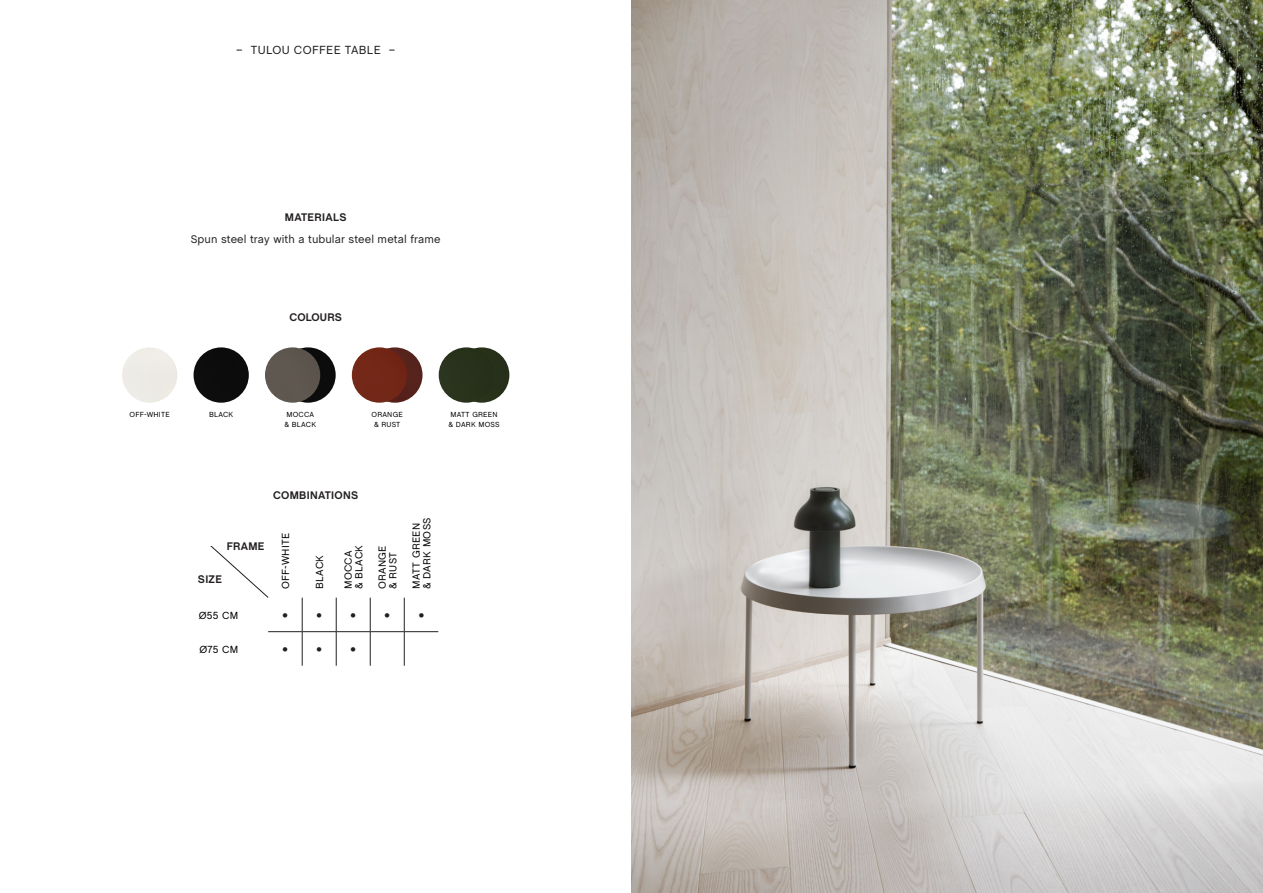
<style>
.page{position:relative;width:1263px;height:893px;background:#fff}
.page>*{position:absolute;margin:0;border:0;box-sizing:border-box;transform-origin:0 0}
.t1{font:700 18px "Chalet";color:#231f20}
._03_Page_Header{font:12px "Chalet";letter-spacing:.03em;color:#231f20}
._05_Body_Centre{font:11.25px "Chalet";letter-spacing:.01em;color:#231f20}
._04_Body_Titel_Centr{font:700 11.25px "Chalet";letter-spacing:.03em;color:#231f20}
._04_Body_Titel_Left{font:700 11.25px "Chalet";letter-spacing:.01em;color:#231f20}
._07_Infotext_Small{font:10.5px "Chalet";letter-spacing:.03em;color:#000}
._07_Infotext_Small-2{font:7.5px "Chalet";letter-spacing:.03em;color:#000}
</style>
<div class="page">
<img style="left:631px;top:0;width:632px;height:893px">
<div style="left:122px;top:347px;width:55px;height:56px;background:#edebe6;border-radius:28px"></div>
<div style="left:194px;top:347px;width:55px;height:56px;background:#0c0c0c;border-radius:28px"></div>
<img style="left:280px;top:347px;width:56px;height:56px;border-radius:28px">
<div style="left:265px;top:347px;width:55px;height:56px;background:#5f5750;border-radius:28px"></div>
<img style="left:367px;top:347px;width:55px;height:56px;border-radius:28px">
<div style="left:352px;top:347px;width:55px;height:56px;background:#732717;border-radius:28px"></div>
<img style="left:454px;top:347px;width:55px;height:56px;border-radius:28px">
<div style="left:439px;top:347px;width:55px;height:56px;background:#29311c;border-radius:28px"></div>
<hr style="left:302px;top:598px;width:1px;height:33px;background:#231f20">
<hr style="left:336px;top:598px;width:1px;height:33px;background:#231f20">
<hr style="left:370px;top:598px;width:1px;height:33px;background:#231f20">
<hr style="left:404px;top:598px;width:1px;height:33px;background:#231f20">
<hr style="left:268px;top:631px;width:34px;height:1px;background:#231f20">
<hr style="left:302px;top:631px;width:34px;height:1px;background:#231f20">
<hr style="left:302px;top:632px;width:1px;height:34px;background:#231f20">
<hr style="left:336px;top:631px;width:34px;height:1px;background:#231f20">
<hr style="left:336px;top:632px;width:1px;height:34px;background:#231f20">
<hr style="left:370px;top:631px;width:34px;height:1px;background:#231f20">
<hr style="left:370px;top:632px;width:1px;height:34px;background:#231f20">
<hr style="left:404px;top:631px;width:34px;height:1px;background:#231f20">
<hr style="left:404px;top:632px;width:1px;height:34px;background:#231f20">
<svg style="left:210px;top:546px;width:59px;height:52px"></svg>
<p class="_03_Page_Header" style="left:236px;top:43px;width:161px">– TULOU COFFEE TABLE –</p>
<p class="_04_Body_Titel_Centr" style="left:285px;top:210px;width:63px">MATERIALS</p>
<p class="_05_Body_Centre" style="left:191px;top:233px;width:251px">Spun steel tray with a tubular steel metal frame</p>
<p class="_04_Body_Titel_Left" style="left:290px;top:310px;width:54px">COLOURS</p>
<p class="_07_Infotext_Small-2" style="left:130px;top:410px;width:42px">OFF-WHITE</p>
<p class="_07_Infotext_Small-2" style="left:209px;top:410px;width:26px">BLACK</p>
<p class="_07_Infotext_Small-2" style="left:287px;top:410px;width:29px">MOCCA</p>
<p class="_07_Infotext_Small-2" style="left:285px;top:420px;width:33px">&amp; BLACK</p>
<p class="_07_Infotext_Small-2" style="left:372px;top:410px;width:33px">ORANGE</p>
<p class="_07_Infotext_Small-2" style="left:374px;top:420px;width:28px">&amp; RUST</p>
<p class="_07_Infotext_Small-2" style="left:450px;top:410px;width:49px">MATT GREEN</p>
<p class="_07_Infotext_Small-2" style="left:448px;top:420px;width:53px">&amp; DARK MOSS</p>
<p class="_04_Body_Titel_Centr" style="left:227px;top:539px;width:39px">FRAME</p>
<p class="_04_Body_Titel_Centr" style="left:198px;top:572px;width:26px">SIZE</p>
<p class="_04_Body_Titel_Centr" style="left:273px;top:489px;width:87px">COMBINATIONS</p>
<p class="_07_Infotext_Small" style="left:279px;top:589px;width:58px;rotate:-90deg">OFF-WHITE</p>
<p class="_07_Infotext_Small" style="left:313px;top:589px;width:35px;rotate:-90deg">BLACK</p>
<p class="_07_Infotext_Small" style="left:342px;top:589px;width:40px;rotate:-90deg">MOCCA</p>
<p class="_07_Infotext_Small" style="left:352px;top:589px;width:46px;rotate:-90deg">&amp; BLACK</p>
<p class="_07_Infotext_Small" style="left:376px;top:589px;width:45px;rotate:-90deg">ORANGE</p>
<p class="_07_Infotext_Small" style="left:386px;top:589px;width:38px;rotate:-90deg">&amp; RUST</p>
<p class="_07_Infotext_Small" style="left:410px;top:589px;width:68px;rotate:-90deg">MATT GREEN</p>
<p class="_07_Infotext_Small" style="left:421px;top:589px;width:73px;rotate:-90deg">&amp; DARK MOSS</p>
<p class="_07_Infotext_Small" style="left:199px;top:609px;width:41px">Ø55 CM</p>
<p class="t1" style="left:282px;top:604px;width:7px">•</p>
<p class="t1" style="left:316px;top:604px;width:7px">•</p>
<p class="t1" style="left:350px;top:604px;width:7px">•</p>
<p class="t1" style="left:385px;top:604px;width:7px">•</p>
<p class="t1" style="left:419px;top:604px;width:7px">•</p>
<p class="_07_Infotext_Small" style="left:199px;top:643px;width:41px">Ø75 CM</p>
<p class="t1" style="left:282px;top:639px;width:7px">•</p>
<p class="t1" style="left:316px;top:639px;width:7px">•</p>
<p class="t1" style="left:350px;top:639px;width:7px">•</p>
</div>
